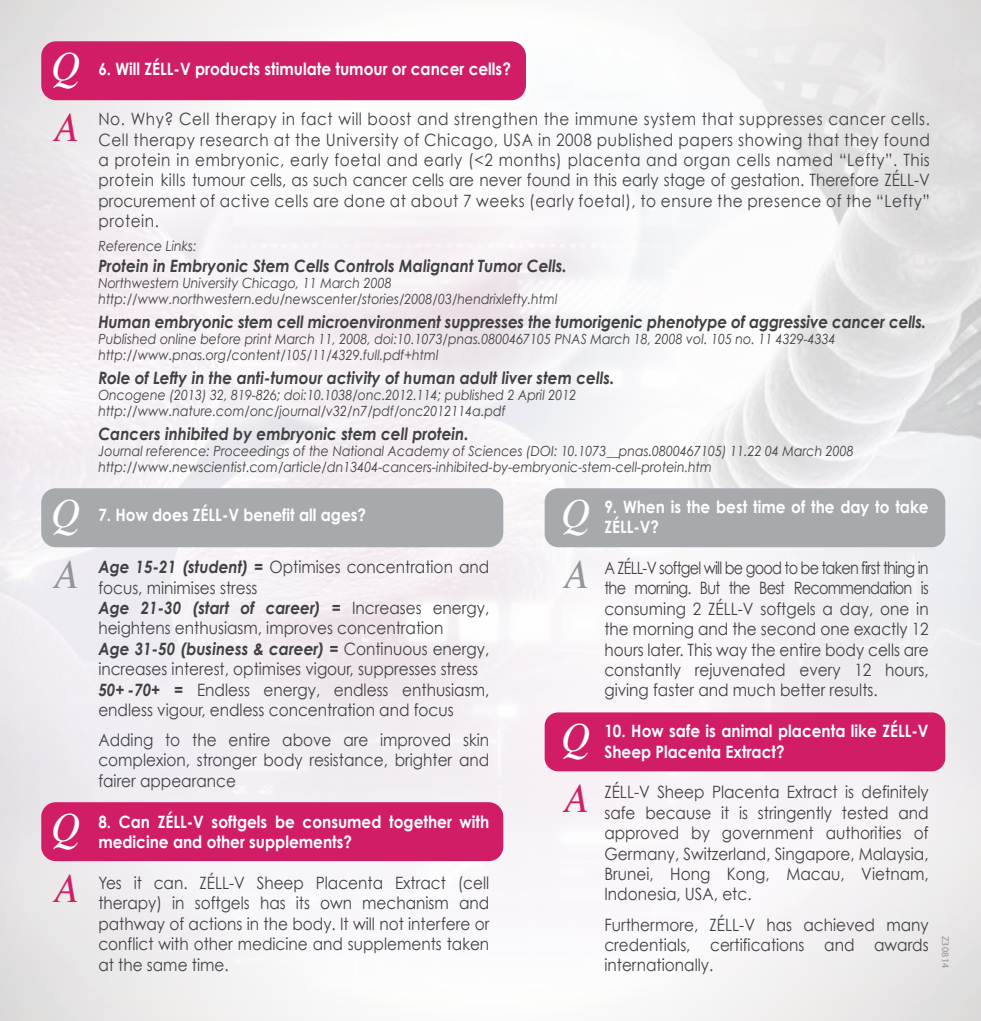
<style>
.page{position:relative;width:981px;height:1021px;background:#fff}
.page>*{position:absolute;margin:0;border:0;box-sizing:border-box;transform-origin:0 0}
.t1{font:italic 40px/61.2px "Times";color:#fff}
.t2{font:17px/20.4px "Century Gothic";color:#414042;text-align:justify;scale:.9 1}
.t3{font:17px/20.4px "Century Gothic";color:#414042;text-align:justify;scale:.85 1}
.t4{font:italic 700 17px "Century Gothic";color:#414042;scale:.9 1}
.t5{font:700 17px/20.4px "Century Gothic";color:#fff;scale:.9 1}
.t6{font:italic 14px/16px "Century Gothic";color:#414042;scale:.9 1}
.t7{font:10px "Myriad";letter-spacing:.025em;color:#939598}
.s1{color:#d11d66}
.s2{color:#939598}
.s3{font-weight:700;font-style:italic}
</style>
<div class="page">
<img style="left:0;top:0;width:981px;height:1020px">
<div style="left:41px;top:488px;width:462px;height:59px;background:#a7a9ac;border-radius:15px"></div>
<div style="left:41px;top:802px;width:462px;height:59px;background:#d11d66;border-radius:15px"></div>
<div style="left:545px;top:488px;width:400px;height:59px;background:#a7a9ac;border-radius:14px"></div>
<div style="left:545px;top:712px;width:400px;height:59px;background:#d11d66;border-radius:14px"></div>
<div style="left:41px;top:41px;width:485px;height:59px;background:#d11d66;border-radius:15px"></div>
<p class="t1" style="left:51px;top:33px;width:30px">Q<br><span class="s1">A</span></p>
<p class="t5" style="left:98px;top:58px;width:460px">6. Will ZÉLL-V products stimulate tumour or cancer cells?</p>
<p class="t2" style="left:98px;top:109px;width:925px">No. Why? Cell therapy in fact will boost and strengthen the immune system that suppresses cancer cells.<br>Cell therapy research at the University of Chicago, USA in 2008 published papers showing that they found a protein in embryonic, early foetal and early (&lt;2 months) placenta and organ cells named “Lefty”. This protein kills tumour cells, as such cancer cells are never found in this early stage of gestation. Therefore ZÉLL-V procurement of active cells are done at about 7 weeks (early foetal), to ensure the presence of the “Lefty” protein.</p>
<p class="t6" style="left:98px;top:238px;width:111px">Reference Links:</p>
<p class="t4" style="left:98px;top:254px;width:522px">Protein in Embryonic Stem Cells Controls Malignant Tumor Cells.</p>
<p class="t6" style="left:98px;top:274px;width:512px">Northwestern University Chicago, 11 March 2008 http://www.northwestern.edu/newscenter/stories/2008/03/hendrixlefty.html</p>
<p class="t4" style="left:98px;top:310px;width:921px">Human embryonic stem cell microenvironment suppresses the tumorigenic phenotype of aggressive cancer cells.</p>
<p class="t6" style="left:98px;top:330px;width:821px">Published online before print March 11, 2008, doi:10.1073/pnas.0800467105 PNAS March 18, 2008 vol. 105 no. 11 4329-4334 http://www.pnas.org/content/105/11/4329.full.pdf+html</p>
<p class="t4" style="left:98px;top:366px;width:575px">Role of Lefty in the anti-tumour activity of human adult liver stem cells.</p>
<p class="t6" style="left:98px;top:386px;width:532px">Oncogene (2013) 32, 819-826; doi:10.1038/onc.2012.114; published 2 April 2012 http://www.nature.com/onc/journal/v32/n7/pdf/onc2012114a.pdf</p>
<p class="t4" style="left:98px;top:422px;width:413px">Cancers inhibited by embryonic stem cell protein.</p>
<p class="t6" style="left:98px;top:442px;width:841px">Journal reference: Proceedings of the National Academy of Sciences (DOI: 10.1073__pnas.0800467105) 11.22 04 March 2008 http://www.newscientist.com/article/dn13404-cancers-inhibited-by-embryonic-stem-cell-protein.htm</p>
<p class="t1" style="left:51px;top:480px;width:30px">Q<br><span class="s2">A</span></p>
<p class="t1" style="left:51px;top:794px;width:30px">Q<br><span class="s1">A</span></p>
<p class="t5" style="left:98px;top:504px;width:299px">7. How does ZÉLL-V benefit all ages?</p>
<p class="t2" style="left:98px;top:556px;width:436px;text-align:left"><span class="s3">Age 15-21 (student) =</span> Optimises concentration and focus, minimises stress<br><span class="s3">Age 21-30 (start of career) =</span> Increases energy, heightens enthusiasm, improves concentration<br><span class="s3">Age 31-50 (business &amp; career) =</span> Continuous energy, increases interest, optimises vigour, suppresses stress <span class="s3">50+ -70+ =</span> Endless energy, endless enthusiasm, endless vigour, endless concentration and focus</p>
<p class="t2" style="left:98px;top:729px;width:436px">Adding to the entire above are improved skin complexion, stronger body resistance, brighter and fairer appearance</p>
<p class="t5" style="left:98px;top:810px;width:436px">8. Can ZÉLL-V softgels be consumed together with medicine and other supplements?</p>
<p class="t2" style="left:98px;top:872px;width:436px">Yes it can. ZÉLL-V Sheep Placenta Extract (cell therapy) in softgels has its own mechanism and pathway of actions in the body. It will not interfere or conflict with other medicine and supplements taken at the same time.</p>
<p class="t1" style="left:561px;top:480px;width:30px">Q<br><span class="s2">A</span></p>
<p class="t1" style="left:561px;top:704px;width:30px">Q<br><span class="s1">A</span></p>
<p class="t5" style="left:604px;top:496px;width:362px">9. When is the best time of the day to take<br>ZÉLL-V?</p>
<p class="t3" style="left:604px;top:557px;width:383px">A ZÉLL-V softgel will be good to be taken first thing in the morning. But the Best Recommendation is consuming 2 ZÉLL-V softgels a day, one in the morning and the second one exactly 12 hours later. This way the entire body cells are constantly rejuvenated every 12 hours, giving faster and much better results.</p>
<p class="t5" style="left:604px;top:720px;width:362px">10. How safe is animal placenta like ZÉLL-V<br>Sheep Placenta Extract?</p>
<p class="t2" style="left:604px;top:781px;width:362px">ZÉLL-V Sheep Placenta Extract is definitely safe because it is stringently tested and approved by government authorities of Germany, Switzerland, Singapore, Malaysia, Brunei, Hong Kong, Macau, Vietnam, Indonesia, USA, etc.</p>
<p class="t2" style="left:604px;top:913px;width:362px">Furthermore, ZÉLL-V has achieved many credentials, certifications and awards internationally.</p>
<p class="t7" style="left:950px;top:935px;width:34px;rotate:90deg">Z30814</p>
</div>
